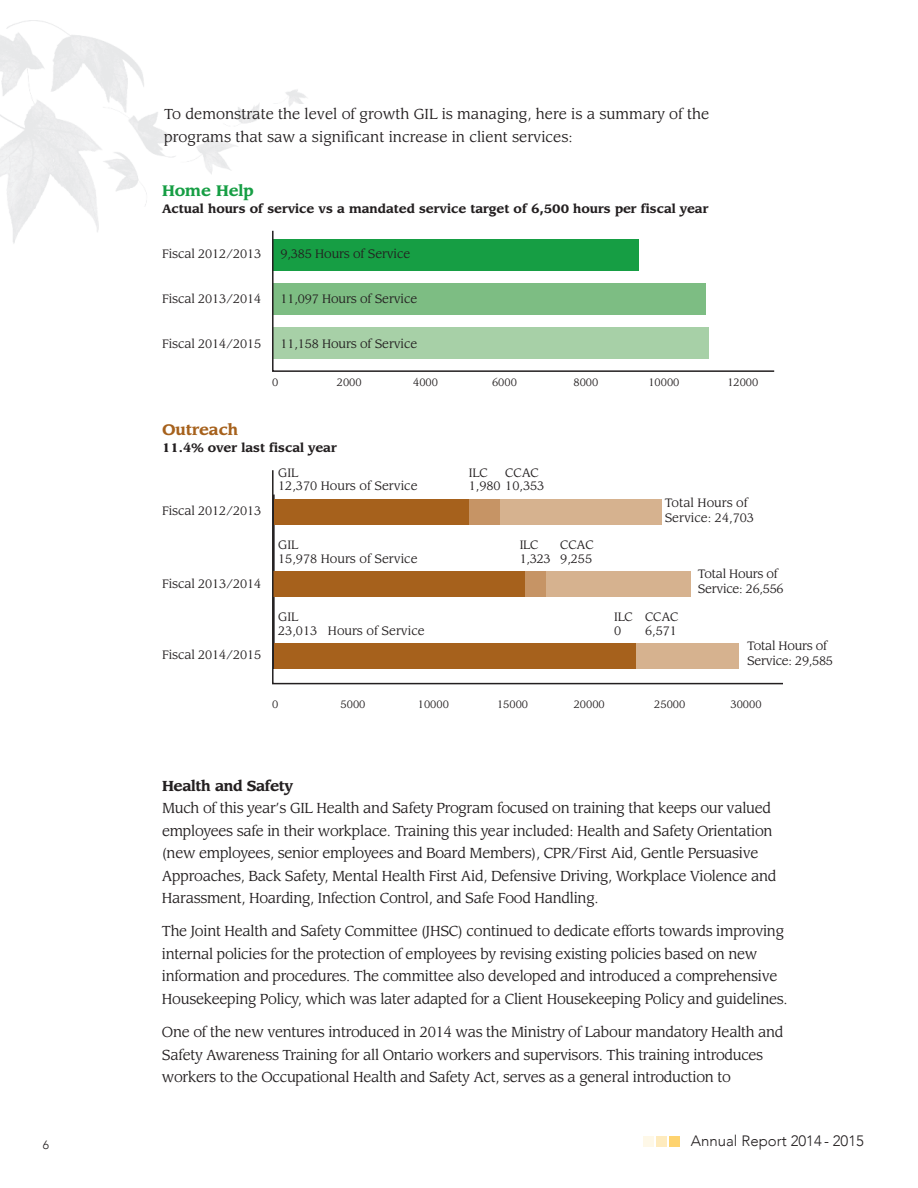
<style>
.page{position:relative;width:918px;height:1188px;background:#fff}
.page>*{position:absolute;margin:0;border:0;box-sizing:border-box;transform-origin:0 0}
.t1{font:300 15px "Avenir";color:#231f20}
.t2{font:700 15px "Leawood";color:#169e44}
.t3{font:700 15px "Leawood";color:#a6611c}
.t4{font:14.25px/22.5px "Leawood";letter-spacing:-.02em;color:#231f20}
.t5{font:14.25px/22.5px "Leawood";color:#231f20}
.t6{font:700 14.25px "Leawood";letter-spacing:-.02em;color:#231f20}
.t7{font:12px/13.5px "Leawood";letter-spacing:-.01em;color:#231f20}
.t8{font:700 12px "Leawood";color:#231f20}
.t9{font:300 12px "Avenir";color:#231f20}
.t10{font:10.5px "Leawood";color:#231f20}
</style>
<div class="page">
<img style="left:0;top:20px;width:307px;height:224px">
<div style="left:643px;top:1136px;width:11px;height:11px;background:#fef8e8"></div>
<div style="left:656px;top:1136px;width:11px;height:11px;background:#feebbe"></div>
<div style="left:669px;top:1136px;width:11px;height:11px;background:#fed36f"></div>
<svg style="left:271px;top:229px;width:504px;height:143px"></svg>
<svg style="left:272px;top:470px;width:511px;height:215px"></svg>
<p class="t9" style="left:43px;top:1137px;width:8px">6</p>
<p class="t5" style="left:164px;top:104px;width:547px">To demonstrate the level of growth GIL is managing, here is a summary of the programs that saw a significant increase in client services:</p>
<p class="t2" style="left:162px;top:184px;width:93px">Home Help</p>
<p class="t8" style="left:162px;top:204px;width:548px">Actual hours of service vs a mandated service target of 6,500 hours per fiscal year</p>
<p class="t7" style="left:162px;top:248px;width:101px">Fiscal 2012/2013</p>
<p class="t7" style="left:162px;top:293px;width:101px">Fiscal 2013/2014</p>
<p class="t7" style="left:162px;top:338px;width:101px">Fiscal 2014/2015</p>
<p class="t7" style="left:281px;top:248px;width:131px">9,385 Hours of Service</p>
<p class="t7" style="left:281px;top:293px;width:138px">11,097 Hours of Service</p>
<p class="t7" style="left:281px;top:338px;width:138px">11,158 Hours of Service</p>
<p class="t10" style="left:272px;top:377px;width:8px">0</p>
<p class="t10" style="left:337px;top:377px;width:26px">2000</p>
<p class="t10" style="left:413px;top:377px;width:26px">4000</p>
<p class="t10" style="left:492px;top:377px;width:26px">6000</p>
<p class="t10" style="left:574px;top:377px;width:26px">8000</p>
<p class="t10" style="left:648px;top:377px;width:33px">10000</p>
<p class="t10" style="left:727px;top:377px;width:33px">12000</p>
<p class="t3" style="left:162px;top:423px;width:77px">Outreach</p>
<p class="t8" style="left:162px;top:443px;width:176px">11.4% over last fiscal year</p>
<p class="t7" style="left:162px;top:505px;width:101px">Fiscal 2012/2013</p>
<p class="t7" style="left:162px;top:578px;width:101px">Fiscal 2013/2014</p>
<p class="t7" style="left:162px;top:649px;width:101px">Fiscal 2014/2015</p>
<p class="t7" style="left:278px;top:467px;width:141px">GIL<br>12,370 Hours of Service</p>
<p class="t7" style="left:278px;top:539px;width:141px">GIL<br>15,978 Hours of Service</p>
<p class="t7" style="left:278px;top:611px;width:148px">GIL<br>23,013 Hours of Service</p>
<p class="t7" style="left:469px;top:467px;width:21px">ILC</p>
<p class="t7" style="left:469px;top:467px;width:77px;text-indent:37px">CCAC<br>1,980 10,353</p>
<p class="t7" style="left:520px;top:539px;width:32px">ILC<br>1,323</p>
<p class="t7" style="left:560px;top:539px;width:35px">CCAC<br>9,255</p>
<p class="t7" style="left:665px;top:497px;width:91px;line-height:15px">Total Hours of<br>Service: 24,703</p>
<p class="t7" style="left:614px;top:611px;width:20px">ILC<br>0</p>
<p class="t7" style="left:645px;top:611px;width:35px">CCAC<br>6,571</p>
<p class="t7" style="left:698px;top:567px;width:87px;line-height:15px">Total Hours of<br>Service: 26,556</p>
<p class="t7" style="left:747px;top:640px;width:87px;line-height:15px">Total Hours of<br>Service: 29,585</p>
<p class="t10" style="left:272px;top:700px;width:8px">0</p>
<p class="t10" style="left:341px;top:700px;width:26px">5000</p>
<p class="t10" style="left:418px;top:700px;width:33px">10000</p>
<p class="t10" style="left:497px;top:700px;width:33px">15000</p>
<p class="t10" style="left:574px;top:700px;width:33px">20000</p>
<p class="t10" style="left:654px;top:700px;width:33px">25000</p>
<p class="t10" style="left:731px;top:700px;width:33px">30000</p>
<p class="t6" style="left:162px;top:779px;width:133px">Health and Safety</p>
<p class="t4" style="left:162px;top:798px;width:616px">Much of this year’s GIL Health and Safety Program focused on training that keeps our valued employees safe in their workplace. Training this year included: Health and Safety Orientation (new employees, senior employees and Board Members), CPR/First Aid, Gentle Persuasive Approaches, Back Safety, Mental Health First Aid, Defensive Driving, Workplace Violence and Harassment, Hoarding, Infection Control, and Safe Food Handling.</p>
<p class="t4" style="left:162px;top:921px;width:627px">The Joint Health and Safety Committee (JHSC) continued to dedicate efforts towards improving internal policies for the protection of employees by revising existing policies based on new information and procedures. The committee also developed and introduced a comprehensive Housekeeping Policy, which was later adapted for a Client Housekeeping Policy and guidelines.</p>
<p class="t4" style="left:162px;top:1022px;width:623px">One of the new ventures introduced in 2014 was the Ministry of Labour mandatory Health and<br>Safety Awareness Training for all Ontario workers and supervisors. This training introduces workers to the Occupational Health and Safety Act, serves as a general introduction to</p>
<p class="t1" style="left:691px;top:1131px;width:175px">Annual Report 2014 - 2015</p>
</div>
